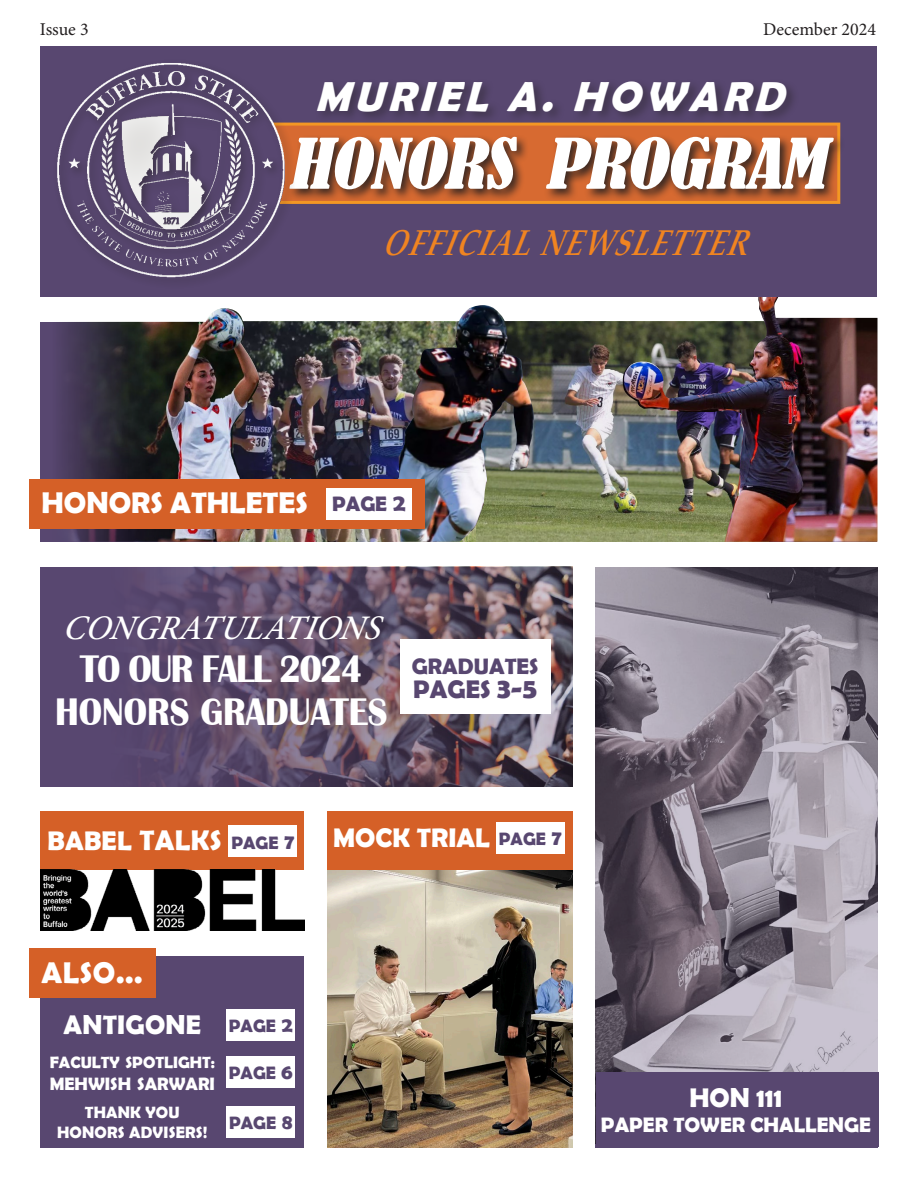
<style>
.page{position:relative;width:918px;height:1188px;background:#fff}
.page>*{position:absolute;margin:0;border:0;box-sizing:border-box;transform-origin:0 0}
.t1{font:italic condensed 64.8px "Bernard";color:#fff;scale:1.19 1}
.t2{font:italic 700 42px "Berlin Sans FB Demi";color:#fff}
.t3{font:700 39.6px/43.2px "Britannic";color:#fff;text-align:center;scale:.91 1}
.t4{font:italic 700 35.85px "Book Antiqua";color:#f08421;scale:.79 1}
.t5{font:italic 500 34.5px "Minion Pro";color:#fff}
.t6{font:700 30px "Berlin Sans FB Demi";color:#fff}
.t7{font:700 27px "Berlin Sans FB Demi";letter-spacing:.005em;color:#fff}
.t8{font:700 25.5px "Berlin Sans FB Demi";color:#584770}
.t9{font:700 22.5px "Berlin Sans FB Demi";color:#584770}
.t10{font:700 21px "Berlin Sans FB Demi";color:#fff}
.t11{font:700 21px "Berlin Sans FB Demi";color:#584770}
.t12{font:700 18px "Berlin Sans FB Demi";color:#584770}
.t13{font:18px "Minion Pro";color:#231f20}
.t14{font:700 18px "Berlin Sans FB Demi";color:#fff}
.t15{font:700 16.5px "Berlin Sans FB Demi";letter-spacing:.01em;color:#fff}
.s1{font-size:24px}
.s2{font-size:28.5px}
.s3{font-size:21px}
</style>
<div class="page">
<div style="left:40px;top:47px;width:838px;height:250px;background:#584770"></div>
<svg style="left:296px;top:122px;width:545px;height:82px;background:#dd772d"></svg>
<div style="left:314px;top:78px;width:485px;height:46px;background:#231f20;opacity:.44"></div>
<div style="left:287px;top:134px;width:559px;height:68px;background:#231f20;opacity:.86"></div>
<svg style="left:40px;top:46px;width:256px;height:232px"></svg>
<img style="left:40px;top:567px;width:533px;height:219px">
<img style="left:327px;top:870px;width:246px;height:278px">
<svg style="left:400px;top:639px;width:150px;height:75px"></svg>
<div style="left:327px;top:811px;width:246px;height:59px;background:#d56027"></div>
<img style="left:534px;top:322px;width:87px;height:220px">
<img style="left:259px;top:322px;width:134px;height:220px">
<img style="left:393px;top:305px;width:141px;height:237px">
<img style="left:40px;top:308px;width:219px;height:234px">
<div style="left:29px;top:479px;width:395px;height:49px;background:#d56027"></div>
<div style="left:326px;top:488px;width:86px;height:32px;background:#fff"></div>
<div style="left:497px;top:822px;width:68px;height:32px;background:#fff"></div>
<img style="left:595px;top:567px;width:283px;height:577px">
<img style="left:621px;top:297px;width:257px;height:245px">
<div style="left:596px;top:1072px;width:283px;height:75px;background:#584770"></div>
<div style="left:40px;top:811px;width:264px;height:59px;background:#d56027"></div>
<div style="left:229px;top:825px;width:68px;height:32px;background:#fff"></div>
<img style="left:40px;top:870px;width:264px;height:60px">
<div style="left:40px;top:956px;width:264px;height:192px;background:#584770"></div>
<div style="left:227px;top:1009px;width:68px;height:32px;background:#fff"></div>
<div style="left:227px;top:1056px;width:68px;height:32px;background:#fff"></div>
<div style="left:227px;top:1106px;width:68px;height:32px;background:#fff"></div>
<div style="left:29px;top:948px;width:127px;height:50px;background:#d56027"></div>
<p class="t13" style="left:40px;top:18px;width:50px">Issue 3</p>
<p class="t13" style="left:763px;top:18px;width:115px">December 2024</p>
<p class="t2" style="left:315px;top:72px;width:482px">MURIEL A. HOWARD</p>
<p class="t1" style="left:288px;top:126px;width:465px">HONORS PROGRAM</p>
<p class="t4" style="left:383px;top:218px;width:480px">OFFICIALNEWSLETTER</p>
<p class="t6" style="left:42px;top:486px;width:268px">HONORS ATHLETES</p>
<p class="t11" style="left:332px;top:492px;width:75px">PAGE <span class="s1">2</span></p>
<p class="t5" style="left:63px;top:604px;width:328px">CONGRATULATIONS</p>
<p class="t3" style="left:55px;top:648px;width:367px">TO OUR FALL 2024<br>HONORS GRADUATES</p>
<p class="t9" style="left:412px;top:653px;width:128px">GRADUATES</p>
<p class="t8" style="left:413px;top:674px;width:125px">PAGES <span class="s2">3-5</span></p>
<p class="t7" style="left:48px;top:825px;width:176px">BABEL <span class="s2">TALKS</span></p>
<p class="t12" style="left:231px;top:832px;width:65px">PAGE <span class="s3">7</span></p>
<p class="t7" style="left:333px;top:822px;width:158px">MOCK TRIAL</p>
<p class="t12" style="left:499px;top:828px;width:65px">PAGE <span class="s3">7</span></p>
<p class="t6" style="left:42px;top:955px;width:103px">ALSO...</p>
<p class="t7" style="left:63px;top:1009px;width:139px">ANTIGONE</p>
<p class="t12" style="left:229px;top:1016px;width:66px">PAGE <span class="s3">2</span></p>
<p class="t12" style="left:229px;top:1063px;width:66px">PAGE <span class="s3">6</span></p>
<p class="t15" style="left:50px;top:1053px;width:167px">FACULTY SPOTLIGHT:</p>
<p class="t14" style="left:50px;top:1073px;width:167px">MEHWISH SARWARI</p>
<p class="t15" style="left:85px;top:1103px;width:96px">THANK YOU</p>
<p class="t15" style="left:57px;top:1122px;width:152px">HONORS ADVISERS!</p>
<p class="t12" style="left:229px;top:1113px;width:65px">PAGE <span class="s3">8</span></p>
<p class="t7" style="left:689px;top:1082px;width:95px">HON 111</p>
<p class="t10" style="left:601px;top:1113px;width:272px">PAPER TOWER CHALLENGE</p>
</div>
